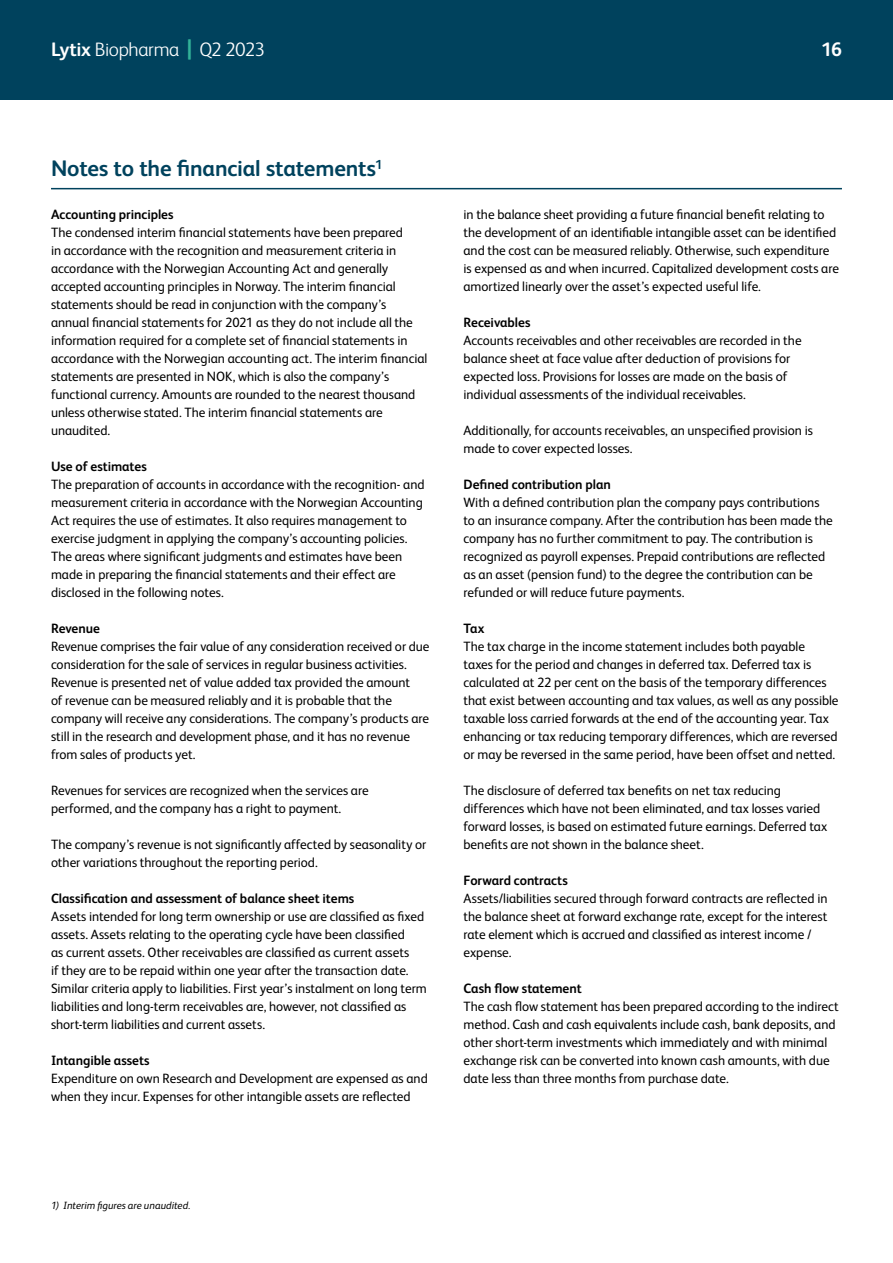
<style>
.page{position:relative;width:893px;height:1263px;background:#fff}
.page>*{position:absolute;margin:0;border:0;box-sizing:border-box;transform-origin:0 0}
.t1{font:700 22.5px "FS Albert";letter-spacing:-.01em;color:#00425d}
.t2{font:300 19.5px "FS Albert";letter-spacing:-.02em;color:#fff}
.t3{font:700 19.5px "FS Albert";color:#fff}
.t4{font:13.5px/18px "FS Albert";letter-spacing:-.005em;color:#000}
.t5{font:700 13.5px "FS Albert";letter-spacing:-.005em;color:#000}
.t6{font:italic 10.5px "FS Albert";letter-spacing:.005em;color:#000}
.s1{font-weight:700}
.s2{font-weight:800;font-size:27.45px;color:#32b298}
</style>
<div class="page">
<div style="left:0;top:0;width:893px;height:100px;background:#00425d"></div>
<hr style="left:51px;top:188px;width:791px;height:1px;background:#00425d">
<h2 class="t2" style="left:51px;top:37px;width:216px"><span class="s1">Lytix</span> Biopharma <span class="s2">|</span> Q2 2023</h2>
<h2 class="t3" style="left:821px;top:36px;width:22px">16</h2>
<h1 class="t1" style="left:51px;top:153px;width:333px">Notes to the financial statements<sup>1</sup></h1>
<p class="t5" style="left:51px;top:205px;width:124px">Accounting principles</p>
<p class="t4" style="left:51px;top:222px;width:378px">The condensed interim financial statements have been prepared<br>in accordance with the recognition and measurement criteria in accordance with the Norwegian Accounting Act and generally accepted accounting principles in Norway. The interim financial statements should be read in conjunction with the company’s annual financial statements for 2021 as they do not include all the information required for a complete set of financial statements in accordance with the Norwegian accounting act. The interim financial statements are presented in NOK, which is also the company’s functional currency. Amounts are rounded to the nearest thousand unless otherwise stated. The interim financial statements are unaudited.</p>
<p class="t5" style="left:51px;top:457px;width:97px">Use of estimates</p>
<p class="t4" style="left:51px;top:474px;width:375px">The preparation of accounts in accordance with the recognition- and measurement criteria in accordance with the Norwegian Accounting Act requires the use of estimates. It also requires management to exercise judgment in applying the company’s accounting policies.<br>The areas where significant judgments and estimates have been made in preparing the financial statements and their effect are disclosed in the following notes.</p>
<p class="t5" style="left:51px;top:619px;width:50px">Revenue</p>
<p class="t4" style="left:51px;top:636px;width:380px">Revenue comprises the fair value of any consideration received or due consideration for the sale of services in regular business activities.<br>Revenue is presented net of value added tax provided the amount<br>of revenue can be measured reliably and it is probable that the company will receive any considerations. The company’s products are still in the research and development phase, and it has no revenue from sales of products yet.</p>
<p class="t4" style="left:51px;top:780px;width:319px">Revenues for services are recognized when the services are performed, and the company has a right to payment.</p>
<p class="t4" style="left:51px;top:834px;width:377px">The company’s revenue is not significantly affected by seasonality or other variations throughout the reporting period.</p>
<p class="t5" style="left:51px;top:889px;width:305px">Classification and assessment of balance sheet items</p>
<p class="t4" style="left:51px;top:906px;width:377px">Assets intended for long term ownership or use are classified as fixed assets. Assets relating to the operating cycle have been classified<br>as current assets. Other receivables are classified as current assets<br>if they are to be repaid within one year after the transaction date.<br>Similar criteria apply to liabilities. First year’s instalment on long term liabilities and long-term receivables are, however, not classified as short-term liabilities and current assets.</p>
<p class="t5" style="left:51px;top:1051px;width:100px">Intangible assets</p>
<p class="t4" style="left:51px;top:1068px;width:378px">Expenditure on own Research and Development are expensed as and when they incur. Expenses for other intangible assets are reflected</p>
<p class="t4" style="left:463px;top:204px;width:377px">in the balance sheet providing a future financial benefit relating to the development of an identifiable intangible asset can be identified and the cost can be measured reliably. Otherwise, such expenditure is expensed as and when incurred. Capitalized development costs are amortized linearly over the asset’s expected useful life.</p>
<p class="t5" style="left:463px;top:313px;width:68px">Receivables</p>
<p class="t4" style="left:463px;top:330px;width:340px">Accounts receivables and other receivables are recorded in the balance sheet at face value after deduction of provisions for expected loss. Provisions for losses are made on the basis of individual assessments of the individual receivables.</p>
<p class="t4" style="left:463px;top:420px;width:351px">Additionally, for accounts receivables, an unspecified provision is made to cover expected losses.</p>
<p class="t5" style="left:463px;top:475px;width:149px">Defined contribution plan</p>
<p class="t4" style="left:463px;top:492px;width:371px">With a defined contribution plan the company pays contributions to an insurance company. After the contribution has been made the company has no further commitment to pay. The contribution is recognized as payroll expenses. Prepaid contributions are reflected as an asset (pension fund) to the degree the contribution can be refunded or will reduce future payments.</p>
<p class="t5" style="left:463px;top:619px;width:22px">Tax</p>
<p class="t4" style="left:463px;top:636px;width:377px">The tax charge in the income statement includes both payable<br>taxes for the period and changes in deferred tax. Deferred tax is calculated at 22 per cent on the basis of the temporary differences that exist between accounting and tax values, as well as any possible taxable loss carried forwards at the end of the accounting year. Tax enhancing or tax reducing temporary differences, which are reversed or may be reversed in the same period, have been offset and netted.</p>
<p class="t4" style="left:463px;top:780px;width:365px">The disclosure of deferred tax benefits on net tax reducing differences which have not been eliminated, and tax losses varied forward losses, is based on estimated future earnings. Deferred tax benefits are not shown in the balance sheet.</p>
<p class="t5" style="left:463px;top:871px;width:106px">Forward contracts</p>
<p class="t4" style="left:463px;top:888px;width:365px">Assets/liabilities secured through forward contracts are reflected in the balance sheet at forward exchange rate, except for the interest rate element which is accrued and classified as interest income / expense.</p>
<p class="t5" style="left:463px;top:979px;width:120px">Cash flow statement</p>
<p class="t4" style="left:463px;top:996px;width:377px">The cash flow statement has been prepared according to the indirect method. Cash and cash equivalents include cash, bank deposits, and other short-term investments which immediately and with minimal exchange risk can be converted into known cash amounts, with due date less than three months from purchase date.</p>
<p class="t6" style="left:51px;top:1198px;width:141px">1) Interim figures are unaudited.</p>
</div>
